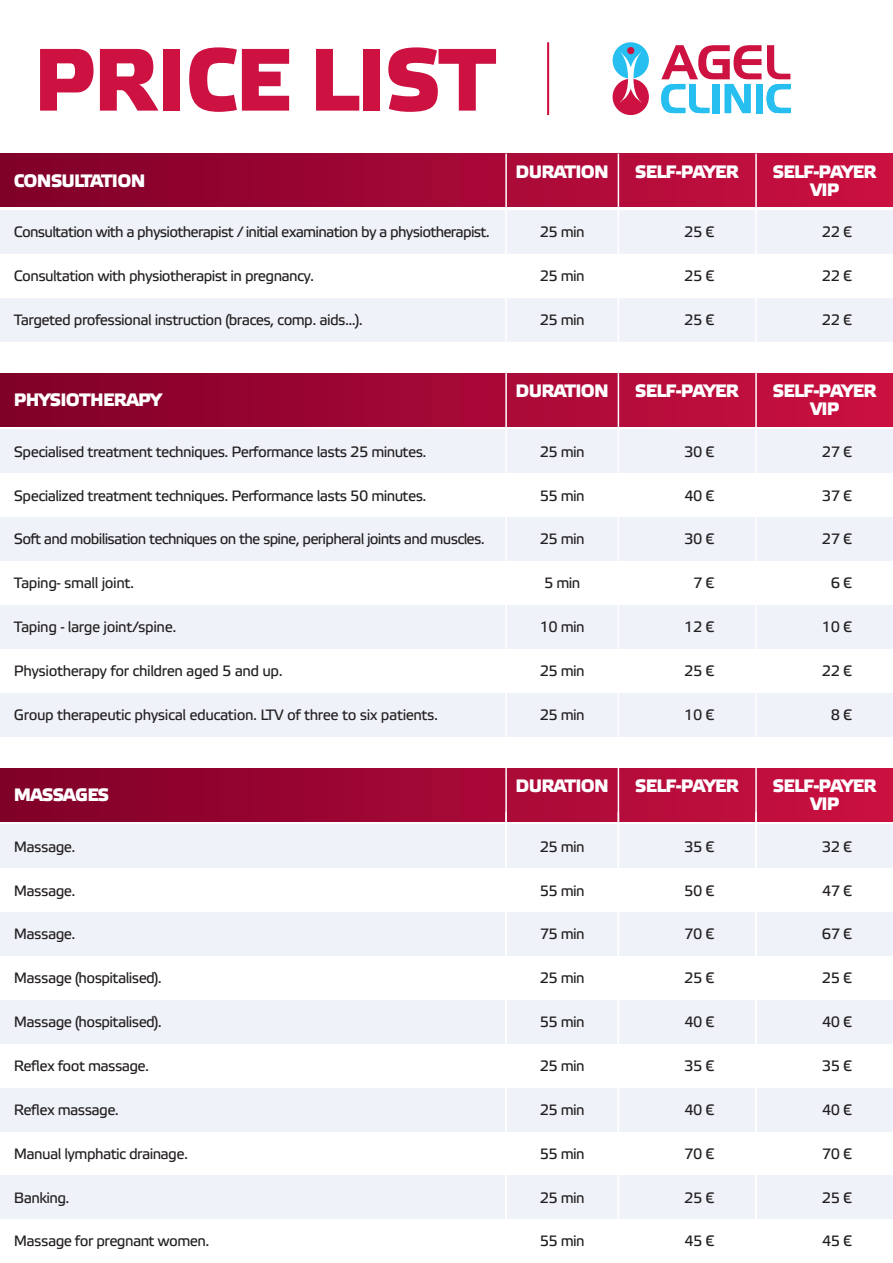
<style>
.page{position:relative;width:893px;height:1263px;background:#fff}
.page>*{position:absolute;margin:0;border:0;box-sizing:border-box;transform-origin:0 0}
.t1{font:700 88.5px "Elektra Medium Pro";letter-spacing:-.02em;color:#cd1141}
.t2{font:700 18px "Elektra Medium Pro";letter-spacing:-.04em;color:#fff}
.t3{font:15px "Elektra Text Pro";letter-spacing:-.04em;color:#231f20}
</style>
<div class="page">
<div style="left:0;top:210px;width:893px;height:44px;background:#eff2f9"></div>
<div style="left:0;top:298px;width:893px;height:43px;background:#eff2f9"></div>
<div style="left:0;top:154px;width:893px;height:53px;background:linear-gradient(to right,#7f0028,#cb1142)"></div>
<div style="left:0;top:824px;width:893px;height:44px;background:#eff2f9"></div>
<div style="left:0;top:1087px;width:893px;height:44px;background:#eff2f9"></div>
<div style="left:0;top:912px;width:893px;height:44px;background:#eff2f9"></div>
<div style="left:0;top:1175px;width:893px;height:44px;background:#eff2f9"></div>
<div style="left:0;top:1000px;width:893px;height:44px;background:#eff2f9"></div>
<div style="left:0;top:768px;width:893px;height:53px;background:linear-gradient(to right,#7f0028,#cb1142)"></div>
<hr style="left:755px;top:154px;width:2px;height:187px;background:#fff">
<hr style="left:618px;top:154px;width:1px;height:187px;background:#fff">
<hr style="left:505px;top:154px;width:2px;height:187px;background:#fff">
<hr style="left:755px;top:768px;width:2px;height:451px;background:#fff">
<hr style="left:618px;top:768px;width:1px;height:451px;background:#fff">
<hr style="left:505px;top:768px;width:2px;height:451px;background:#fff">
<div style="left:613px;top:42px;width:36px;height:37px;background:#26bff0;border-radius:50%"></div>
<div style="left:627px;top:47px;width:7px;height:7px;background:#cd1141;border-radius:50%"></div>
<div style="left:613px;top:79px;width:36px;height:36px;background:#cd1141;border-radius:50%"></div>
<svg style="left:619px;top:52px;width:23px;height:51px"></svg>
<svg style="left:661px;top:45px;width:130px;height:68px"></svg>
<hr style="left:547px;top:42px;width:2px;height:73px;background:#cd1141">
<div style="left:0;top:429px;width:893px;height:44px;background:#eff2f9"></div>
<div style="left:0;top:693px;width:893px;height:43px;background:#eff2f9"></div>
<div style="left:0;top:517px;width:893px;height:44px;background:#eff2f9"></div>
<div style="left:0;top:605px;width:893px;height:44px;background:#eff2f9"></div>
<div style="left:0;top:373px;width:893px;height:53px;background:linear-gradient(to right,#7f0028,#cb1142)"></div>
<hr style="left:755px;top:373px;width:2px;height:363px;background:#fff">
<hr style="left:618px;top:373px;width:1px;height:363px;background:#fff">
<hr style="left:505px;top:373px;width:2px;height:363px;background:#fff">
<p class="t1" style="left:33px;top:30px;width:464px">PRICE LIST</p>
<p class="t2" style="left:14px;top:170px;width:133px">CONSULTATION</p>
<p class="t2" style="left:515px;top:161px;width:95px">DURATION</p>
<p class="t2" style="left:635px;top:161px;width:105px">SELF-PAYER</p>
<p class="t2" style="left:773px;top:161px;width:105px">SELF-PAYER</p>
<p class="t2" style="left:810px;top:179px;width:31px">VIP</p>
<p class="t3" style="left:14px;top:224px;width:478px">Consultation with a physiotherapist / initial examination by a physiotherapist.</p>
<p class="t3" style="left:540px;top:224px;width:47px">25 min</p>
<p class="t3" style="left:684px;top:224px;width:32px">25 €</p>
<p class="t3" style="left:822px;top:224px;width:32px">22 €</p>
<p class="t3" style="left:14px;top:268px;width:302px">Consultation with physiotherapist in pregnancy.</p>
<p class="t3" style="left:540px;top:268px;width:47px">25 min</p>
<p class="t3" style="left:684px;top:268px;width:32px">25 €</p>
<p class="t3" style="left:822px;top:268px;width:32px">22 €</p>
<p class="t3" style="left:14px;top:312px;width:351px">Targeted professional instruction (braces, comp. aids...).</p>
<p class="t3" style="left:540px;top:312px;width:47px">25 min</p>
<p class="t3" style="left:684px;top:312px;width:32px">25 €</p>
<p class="t3" style="left:822px;top:312px;width:32px">22 €</p>
<p class="t2" style="left:14px;top:390px;width:150px">PHYSIOTHERAPY</p>
<p class="t2" style="left:515px;top:381px;width:95px">DURATION</p>
<p class="t2" style="left:635px;top:381px;width:105px">SELF-PAYER</p>
<p class="t2" style="left:773px;top:381px;width:105px">SELF-PAYER</p>
<p class="t2" style="left:810px;top:399px;width:31px">VIP</p>
<p class="t3" style="left:14px;top:443px;width:414px">Specialised treatment techniques. Performance lasts 25 minutes.</p>
<p class="t3" style="left:540px;top:443px;width:47px">25 min</p>
<p class="t3" style="left:684px;top:443px;width:32px">30 €</p>
<p class="t3" style="left:822px;top:443px;width:32px">27 €</p>
<p class="t3" style="left:14px;top:487px;width:414px">Specialized treatment techniques. Performance lasts 50 minutes.</p>
<p class="t3" style="left:540px;top:487px;width:47px">55 min</p>
<p class="t3" style="left:684px;top:487px;width:31px">40 €</p>
<p class="t3" style="left:822px;top:487px;width:32px">37 €</p>
<p class="t3" style="left:14px;top:531px;width:472px">Soft and mobilisation techniques on the spine, peripheral joints and muscles.</p>
<p class="t3" style="left:540px;top:531px;width:47px">25 min</p>
<p class="t3" style="left:684px;top:531px;width:32px">30 €</p>
<p class="t3" style="left:822px;top:531px;width:32px">27 €</p>
<p class="t3" style="left:14px;top:575px;width:122px">Taping- small joint.</p>
<p class="t3" style="left:544px;top:575px;width:38px">5 min</p>
<p class="t3" style="left:693px;top:575px;width:23px">7 €</p>
<p class="t3" style="left:831px;top:575px;width:23px">6 €</p>
<p class="t3" style="left:14px;top:619px;width:164px">Taping - large joint/spine.</p>
<p class="t3" style="left:540px;top:619px;width:47px">10 min</p>
<p class="t3" style="left:684px;top:619px;width:32px">12 €</p>
<p class="t3" style="left:822px;top:619px;width:32px">10 €</p>
<p class="t3" style="left:14px;top:663px;width:271px">Physiotherapy for children aged 5 and up.</p>
<p class="t3" style="left:540px;top:663px;width:47px">25 min</p>
<p class="t3" style="left:684px;top:663px;width:32px">25 €</p>
<p class="t3" style="left:822px;top:663px;width:32px">22 €</p>
<p class="t3" style="left:14px;top:707px;width:426px">Group therapeutic physical education. LTV of three to six patients.</p>
<p class="t3" style="left:540px;top:707px;width:47px">25 min</p>
<p class="t3" style="left:684px;top:707px;width:32px">10 €</p>
<p class="t3" style="left:831px;top:707px;width:23px">8 €</p>
<p class="t2" style="left:14px;top:785px;width:97px">MASSAGES</p>
<p class="t2" style="left:515px;top:776px;width:95px">DURATION</p>
<p class="t2" style="left:635px;top:776px;width:105px">SELF-PAYER</p>
<p class="t2" style="left:773px;top:776px;width:105px">SELF-PAYER</p>
<p class="t2" style="left:810px;top:794px;width:31px">VIP</p>
<p class="t3" style="left:14px;top:838px;width:63px">Massage.</p>
<p class="t3" style="left:540px;top:838px;width:47px">25 min</p>
<p class="t3" style="left:684px;top:838px;width:32px">35 €</p>
<p class="t3" style="left:822px;top:838px;width:32px">32 €</p>
<p class="t3" style="left:14px;top:882px;width:63px">Massage.</p>
<p class="t3" style="left:540px;top:882px;width:47px">55 min</p>
<p class="t3" style="left:684px;top:882px;width:32px">50 €</p>
<p class="t3" style="left:822px;top:882px;width:31px">47 €</p>
<p class="t3" style="left:14px;top:926px;width:63px">Massage.</p>
<p class="t3" style="left:540px;top:926px;width:47px">75 min</p>
<p class="t3" style="left:684px;top:926px;width:32px">70 €</p>
<p class="t3" style="left:822px;top:926px;width:32px">67 €</p>
<p class="t3" style="left:14px;top:970px;width:150px">Massage (hospitalised).</p>
<p class="t3" style="left:540px;top:970px;width:47px">25 min</p>
<p class="t3" style="left:684px;top:970px;width:32px">25 €</p>
<p class="t3" style="left:822px;top:970px;width:32px">25 €</p>
<p class="t3" style="left:14px;top:1014px;width:150px">Massage (hospitalised).</p>
<p class="t3" style="left:540px;top:1014px;width:47px">55 min</p>
<p class="t3" style="left:684px;top:1014px;width:31px">40 €</p>
<p class="t3" style="left:822px;top:1014px;width:31px">40 €</p>
<p class="t3" style="left:14px;top:1058px;width:137px">Reflex foot massage.</p>
<p class="t3" style="left:540px;top:1058px;width:47px">25 min</p>
<p class="t3" style="left:684px;top:1058px;width:32px">35 €</p>
<p class="t3" style="left:822px;top:1058px;width:32px">35 €</p>
<p class="t3" style="left:14px;top:1102px;width:107px">Reflex massage.</p>
<p class="t3" style="left:540px;top:1102px;width:47px">25 min</p>
<p class="t3" style="left:684px;top:1102px;width:31px">40 €</p>
<p class="t3" style="left:822px;top:1102px;width:31px">40 €</p>
<p class="t3" style="left:14px;top:1145px;width:176px">Manual lymphatic drainage.</p>
<p class="t3" style="left:540px;top:1145px;width:47px">55 min</p>
<p class="t3" style="left:684px;top:1145px;width:32px">70 €</p>
<p class="t3" style="left:822px;top:1145px;width:32px">70 €</p>
<p class="t3" style="left:14px;top:1189px;width:57px">Banking.</p>
<p class="t3" style="left:14px;top:1233px;width:197px">Massage for pregnant women.</p>
<p class="t3" style="left:540px;top:1189px;width:47px">25 min</p>
<p class="t3" style="left:540px;top:1233px;width:47px">55 min</p>
<p class="t3" style="left:684px;top:1189px;width:32px">25 €</p>
<p class="t3" style="left:684px;top:1233px;width:31px">45 €</p>
<p class="t3" style="left:822px;top:1189px;width:32px">25 €</p>
<p class="t3" style="left:822px;top:1233px;width:31px">45 €</p>
</div>
